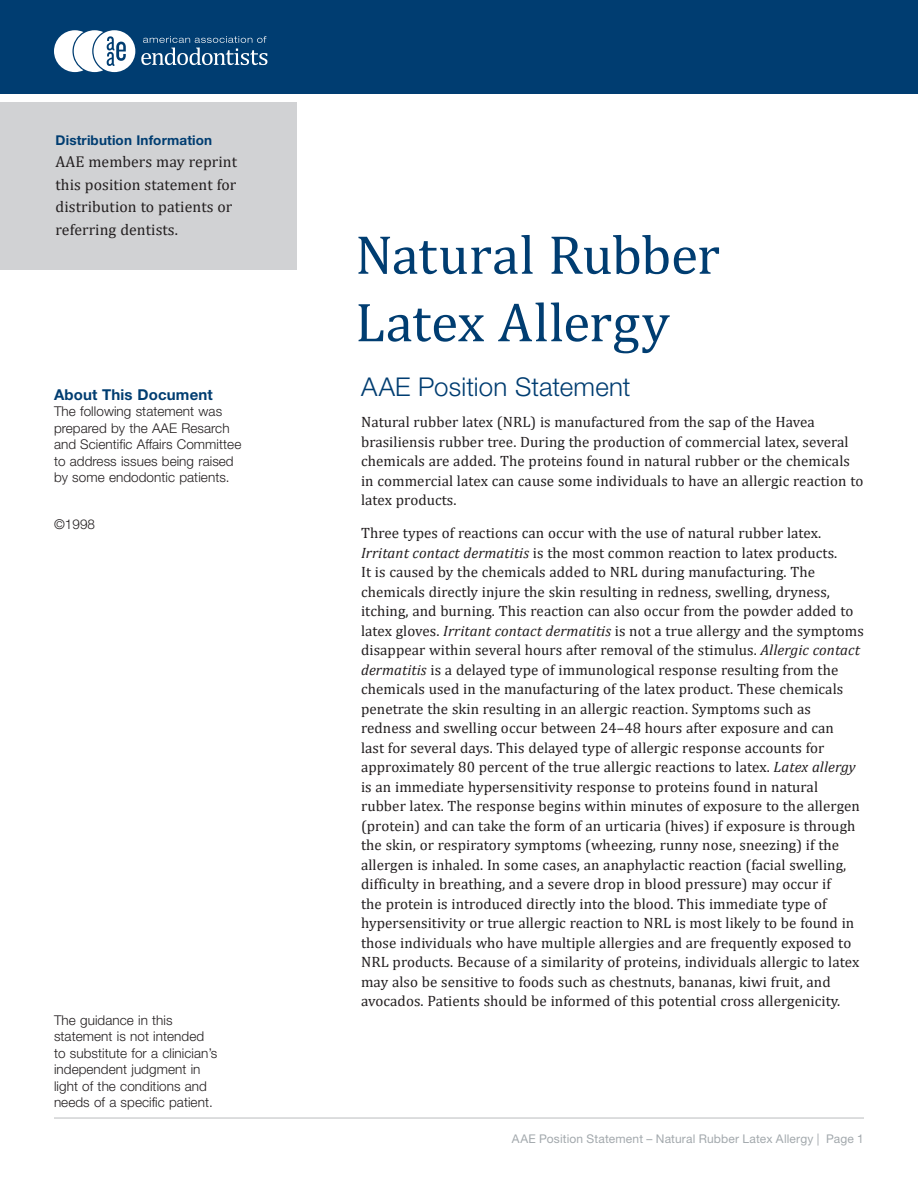
<style>
.page{position:relative;width:918px;height:1188px;background:#fff}
.page>*{position:absolute;margin:0;border:0;box-sizing:border-box;transform-origin:0 0}
.Heading_1{font:55.5px/67.5px "Cambria";letter-spacing:-.005em;color:#003d71}
.Head_2{font:300 25.8px "Helvetica Neue LT Std";letter-spacing:.005em;color:#003d71}
.Text_1{font:15.75px/22.5px "Cambria";letter-spacing:.005em;color:#231f20}
.Text_1-2{font:15px/19.5px "Cambria";letter-spacing:.005em;color:#231f20}
.Heading_4{font:700 15px "Helvetica Neue LT Std";letter-spacing:.01em;color:#003d71}
.Text_2{font:300 13.5px/16.5px "Helvetica Neue LT Std";letter-spacing:.005em;color:#231f20}
.Heading_4-2{font:700 13.5px "Helvetica Neue LT Std";letter-spacing:.01em;color:#003d71}
.t1{font:12px "Helvetica Neue LT Std";letter-spacing:.015em;color:#a3a9ad}
.s1{font-style:italic}
</style>
<div class="page">
<div style="left:0;top:0;width:918px;height:94px;background:#003d71"></div>
<hr style="left:54px;top:1117px;width:810px;height:2px;background:#d1d2d4">
<div style="left:0;top:103px;width:297px;height:167px;background:#d1d2d4"></div>
<svg style="left:54px;top:30px;width:81px;height:42px"></svg>
<svg style="left:141px;top:36px;width:126px;height:29px"></svg>
<p class="Heading_4-2" style="left:56px;top:131px;width:158px">Distribution Information</p>
<p class="Text_1" style="left:56px;top:150px;width:183px">AAE members may reprint this position statement for distribution to patients or referring dentists.</p>
<p class="Heading_4" style="left:54px;top:385px;width:160px">About This Document</p>
<p class="Text_2" style="left:54px;top:403px;width:189px">The following statement was prepared by the AAE Resarch and Scientific Affairs Committee to address issues being raised by some endodontic patients.</p>
<p class="Text_2" style="left:54px;top:515px;width:43px">©1998</p>
<p class="Text_2" style="left:54px;top:1011px;width:165px">The guidance in this statement is not intended to substitute for a clinician’s independent judgment in light of the conditions and needs of a specific patient.</p>
<p class="Heading_1" style="left:355px;top:221px;width:366px">Natural Rubber<br>Latex Allergy</p>
<p class="Head_2" style="left:361px;top:372px;width:271px">AAE Position Statement</p>
<p class="Text_1-2" style="left:361px;top:412px;width:504px">Natural rubber latex (NRL) is manufactured from the sap of the Havea brasiliensis rubber tree. During the production of commercial latex, several chemicals are added. The proteins found in natural rubber or the chemicals in commercial latex can cause some individuals to have an allergic reaction to latex products.</p>
<p class="Text_1-2" style="left:361px;top:523px;width:504px">Three types of reactions can occur with the use of natural rubber latex.<br><span class="s1">Irritant contact dermatitis</span> is the most common reaction to latex products.<br>It is caused by the chemicals added to NRL during manufacturing. The chemicals directly injure the skin resulting in redness, swelling, dryness, itching, and burning. This reaction can also occur from the powder added to latex gloves. <span class="s1">Irritant contact dermatitis</span> is not a true allergy and the symptoms disappear within several hours after removal of the stimulus. <span class="s1">Allergic contact dermatitis</span> is a delayed type of immunological response resulting from the chemicals used in the manufacturing of the latex product. These chemicals penetrate the skin resulting in an allergic reaction. Symptoms such as redness and swelling occur between 24–48 hours after exposure and can<br>last for several days. This delayed type of allergic response accounts for approximately 80 percent of the true allergic reactions to latex. <span class="s1">Latex allergy </span>is an immediate hypersensitivity response to proteins found in natural rubber latex. The response begins within minutes of exposure to the allergen (protein) and can take the form of an urticaria (hives) if exposure is through the skin, or respiratory symptoms (wheezing, runny nose, sneezing) if the allergen is inhaled. In some cases, an anaphylactic reaction (facial swelling, difficulty in breathing, and a severe drop in blood pressure) may occur if<br>the protein is introduced directly into the blood. This immediate type of hypersensitivity or true allergic reaction to NRL is most likely to be found in those individuals who have multiple allergies and are frequently exposed to NRL products. Because of a similarity of proteins, individuals allergic to latex may also be sensitive to foods such as chestnuts, bananas, kiwi fruit, and avocados. Patients should be informed of this potential cross allergenicity.</p>
<p class="t1" style="left:512px;top:1131px;width:354px">AAE Position Statement – Natural Rubber Latex Allergy | Page 1</p>
</div>
